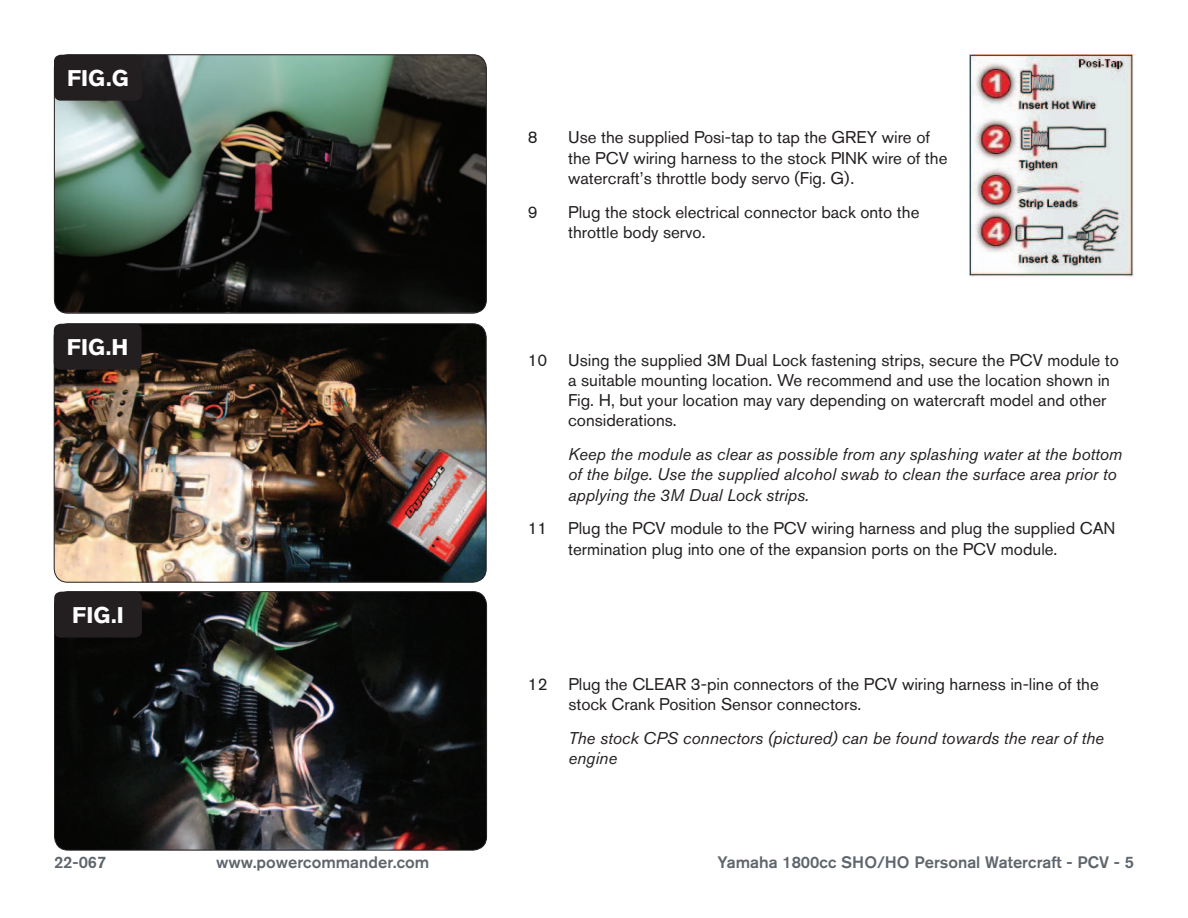
<style>
.page{position:relative;width:1188px;height:918px;background:#fff}
.page>*{position:absolute;margin:0;border:0;box-sizing:border-box;transform-origin:0 0}
.t1{font:700 22.5px "Akzidenz Grotesk BQ";color:#fff}
.Bodycopy{font:16.8px/20.2px "Akzidenz Grotesk BQ";color:#231f20}
.Bodycopy-2{font:italic 16.8px/20.2px "Akzidenz Grotesk BQ";color:#231f20}
.t2{font:500 16.5px "Akzidenz Grotesk BQ";color:#5e656c}
</style>
<div class="page">
<img style="left:54px;top:55px;width:431px;height:257px">
<div style="left:54px;top:54px;width:433px;height:260px;border:1px solid #231f20;border-radius:14px"></div>
<div style="left:54px;top:55px;width:88px;height:46px;background:#231f20;border-radius:7px"></div>
<img style="left:54px;top:324px;width:431px;height:258px">
<div style="left:54px;top:323px;width:433px;height:260px;border:1px solid #231f20;border-radius:14px"></div>
<div style="left:54px;top:324px;width:88px;height:46px;background:#231f20;border-radius:7px"></div>
<img style="left:55px;top:592px;width:432px;height:258px">
<div style="left:54px;top:591px;width:433px;height:259px;border:1px solid #231f20;border-radius:14px"></div>
<div style="left:54px;top:592px;width:88px;height:46px;background:#231f20;border-radius:7px"></div>
<img style="left:970px;top:55px;width:164px;height:221px">
<p class="t1" style="left:67px;top:65px;width:63px">FIG.G</p>
<p class="t1" style="left:67px;top:334px;width:63px">FIG.H</p>
<p class="t1" style="left:72px;top:602px;width:53px">FIG.I</p>
<p class="Bodycopy" style="left:528px;top:127px;width:11px">8</p>
<p class="Bodycopy" style="left:568px;top:127px;width:381px">Use the supplied Posi-tap to tap the GREY wire of the PCV wiring harness to the stock PINK wire of the watercraft’s throttle body servo (Fig. G).</p>
<p class="Bodycopy" style="left:528px;top:202px;width:11px">9</p>
<p class="Bodycopy" style="left:568px;top:202px;width:353px">Plug the stock electrical connector back onto the throttle body servo.</p>
<p class="Bodycopy" style="left:568px;top:349px;width:552px;text-indent:-40px">10 Using the supplied 3M Dual Lock fastening strips, secure the PCV module to a suitable mounting location. We recommend and use the location shown in Fig. H, but your location may vary depending on watercraft model and other considerations.</p>
<p class="Bodycopy-2" style="left:568px;top:444px;width:556px">Keep the module as clear as possible from any splashing water at the bottom of the bilge. Use the supplied alcohol swab to clean the surface area prior to applying the 3M Dual Lock strips.</p>
<p class="Bodycopy" style="left:568px;top:518px;width:549px;text-indent:-40px">11 Plug the PCV module to the PCV wiring harness and plug the supplied CAN termination plug into one of the expansion ports on the PCV module.</p>
<p class="Bodycopy" style="left:568px;top:674px;width:532px;text-indent:-40px">12 Plug the CLEAR 3-pin connectors of the PCV wiring harness in-line of the stock Crank Position Sensor connectors.</p>
<p class="Bodycopy-2" style="left:568px;top:728px;width:537px">The stock CPS connectors (pictured) can be found towards the rear of the engine</p>
<p class="t2" style="left:54px;top:852px;width:54px">22-067</p>
<p class="t2" style="left:216px;top:852px;width:215px">www.powercommander.com</p>
<p class="t2" style="left:718px;top:852px;width:418px">Yamaha 1800cc SHO/HO Personal Watercraft - PCV - 5</p>
</div>
